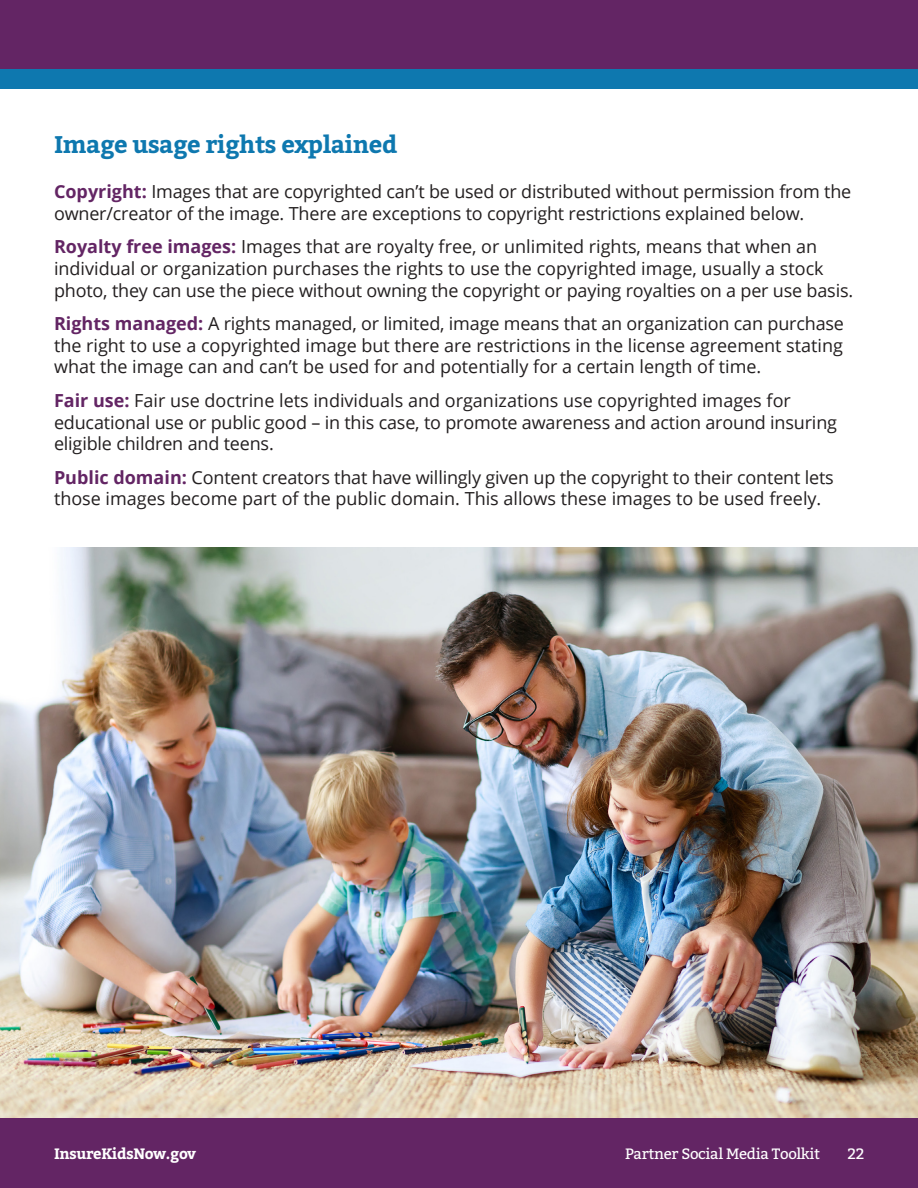
<style>
.page{position:relative;width:918px;height:1188px;background:#fff}
.page>*{position:absolute;margin:0;border:0;box-sizing:border-box;transform-origin:0 0}
.t1{font:700 24px "Bitter";letter-spacing:-.02em;color:#0e78af}
.t2{font:18px/21.6px "Open Sans";letter-spacing:-.01em;color:#231f20}
.t3{font:15px "Bitter";letter-spacing:-.02em;color:#fff}
.t4{font:700 15px "Bitter";letter-spacing:-.02em;color:#fff}
.s1{font-weight:700;color:#632564}
</style>
<div class="page">
<img style="left:0;top:548px;width:918px;height:571px">
<div style="left:0;top:0;width:918px;height:69px;background:#632564"></div>
<div style="left:0;top:69px;width:918px;height:20px;background:#0e78af"></div>
<div style="left:0;top:1119px;width:918px;height:69px;background:#632564"></div>
<h3 class="t1" style="left:54px;top:128px;width:345px">Image usage rights explained</h3>
<p class="t2" style="left:54px;top:180px;width:799px"><span class="s1">Copyright:</span> Images that are copyrighted can’t be used or distributed without permission from the owner/creator of the image. There are exceptions to copyright restrictions explained below.</p>
<p class="t2" style="left:54px;top:236px;width:801px"><span class="s1">Royalty free images:</span> Images that are royalty free, or unlimited rights, means that when an individual or organization purchases the rights to use the copyrighted image, usually a stock photo, they can use the piece without owning the copyright or paying royalties on a per use basis.</p>
<p class="t2" style="left:54px;top:312px;width:792px;text-align:justify"><span class="s1">Rights managed:</span> A rights managed, or limited, image means that an organization can purchase the right to use a copyrighted image but there are restrictions in the license agreement stating what the image can and can’t be used for and potentially for a certain length of time.</p>
<p class="t2" style="left:54px;top:389px;width:785px"><span class="s1">Fair use:</span> Fair use doctrine lets individuals and organizations use copyrighted images for educational use or public good – in this case, to promote awareness and action around insuring eligible children and teens.</p>
<p class="t2" style="left:54px;top:466px;width:781px"><span class="s1">Public domain:</span> Content creators that have willingly given up the copyright to their content lets those images become part of the public domain. This allows these images to be used freely.</p>
<p class="t4" style="left:54px;top:1144px;width:144px">InsureKidsNow.gov</p>
<p class="t3" style="left:625px;top:1144px;width:197px">Partner Social Media Toolkit</p>
<p class="t3" style="left:847px;top:1144px;width:18px">22</p>
</div>
